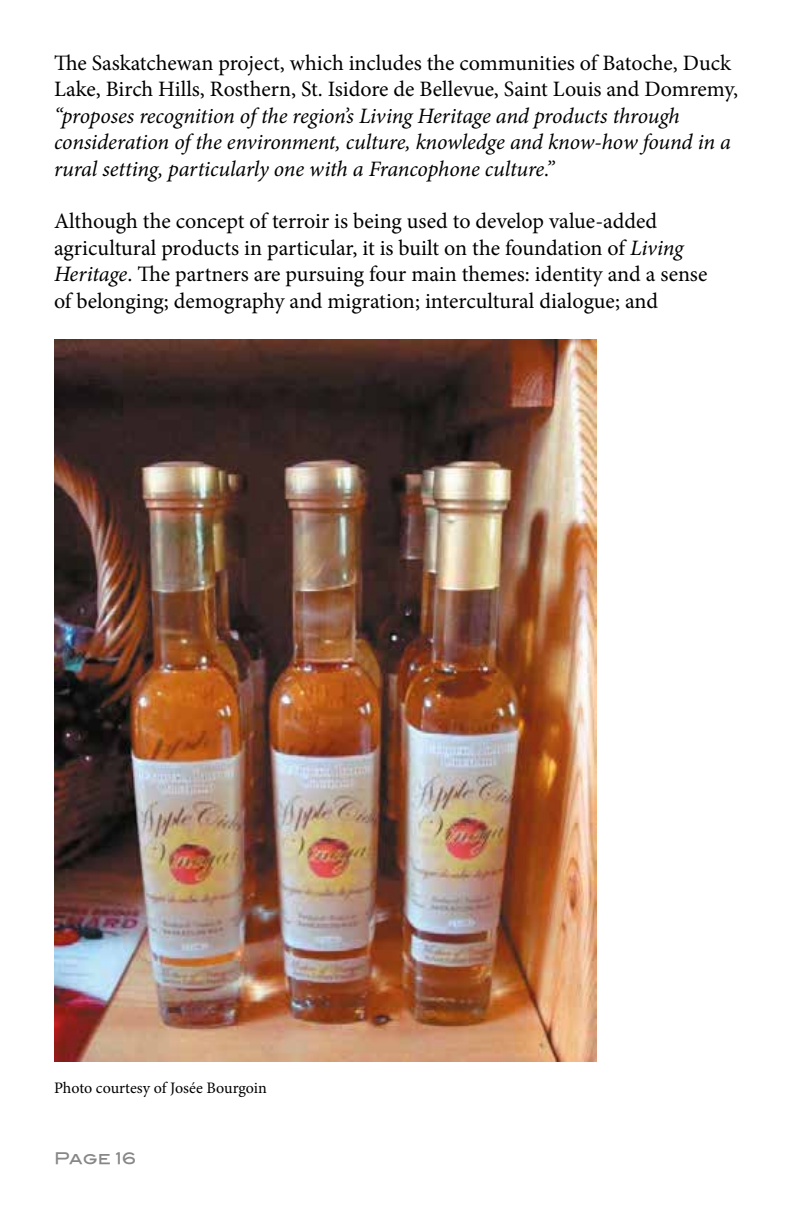
<style>
.page{position:relative;width:792px;height:1224px;background:#fff}
.page>*{position:absolute;margin:0;border:0;box-sizing:border-box;transform-origin:0 0}
.t1{font:22px/26.4px "Minion Pro";color:#000}
.t2{font:italic 22px/26.4px "Minion Pro";letter-spacing:-.01em;color:#000}
.t3{font:16px "Minion Pro";letter-spacing:-.005em;color:#000}
.t4{font:16px "Blair Md ITCTT Medium";color:#878787}
.s1{font-style:italic}
</style>
<div class="page">
<img style="left:54px;top:339px;width:542px;height:723px">
<p class="t1" style="left:54px;top:50px;width:686px">The Saskatchewan project, which includes the communities of Batoche, Duck<br>Lake, Birch Hills, Rosthern, St. Isidore de Bellevue, Saint Louis and Domremy,</p>
<p class="t2" style="left:54px;top:103px;width:679px">“proposes recognition of the region’s Living Heritage and products through consideration of the environment, culture, knowledge and know-how found in a rural setting, particularly one with a Francophone culture.”</p>
<p class="t1" style="left:54px;top:208px;width:655px">Although the concept of terroir is being used to develop value-added agricultural products in particular, it is built on the foundation of <span class="s1">Living Heritage</span>. The partners are pursuing four main themes: identity and a sense of belonging; demography and migration; intercultural dialogue; and</p>
<p class="t3" style="left:54px;top:1077px;width:214px">Photo courtesy of Josée Bourgoin</p>
<p class="t4" style="left:54px;top:1146px;width:84px">Page 16</p>
</div>
